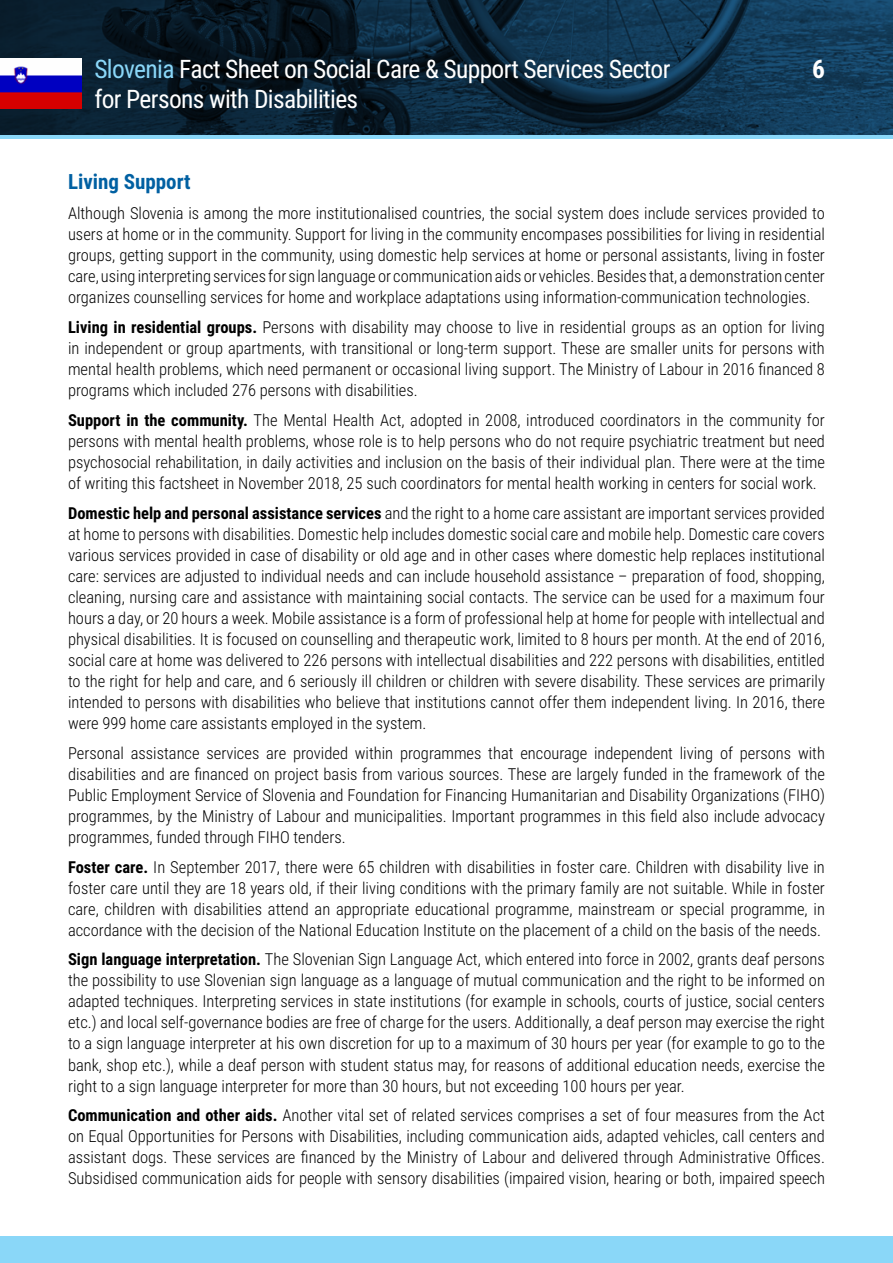
<style>
.page{position:relative;width:893px;height:1263px;background:#fff}
.page>*{position:absolute;margin:0;border:0;box-sizing:border-box;transform-origin:0 0}
.t1{font:25.5px "Roboto Condensed";letter-spacing:-.025em;color:#fff}
.t2{font:700 25.5px "Roboto Condensed";color:#fff}
.t3{font:700 21px "Roboto Condensed";color:#0060a2}
.t4{font:300 16.5px/21px "Roboto Condensed";color:#000;text-align:justify}
.s1{color:#8ad7f8}
.s2{font-weight:700}
</style>
<div class="page">
<svg style="left:0;top:0;width:893px;height:135px;background:#0c293d"></svg>
<div style="left:0;top:1237px;width:893px;height:26px;background:#8ad7f8"></div>
<hr style="left:0;top:135px;width:893px;height:3px;background:#8ad7f8">
<img style="left:0;top:59px;width:82px;height:49px">
<h1 class="t1" style="left:94px;top:51px;width:578px"><span class="s1">Slovenia</span> Fact Sheet on Social Care &amp; Support Services Sector</h1>
<h1 class="t2" style="left:812px;top:51px;width:14px">6</h1>
<h1 class="t1" style="left:94px;top:81px;width:265px">for Persons with Disabilities</h1>
<p class="t3" style="left:68px;top:167px;width:124px">Living Support</p>
<p class="t4" style="left:68px;top:202px;width:758px">Although Slovenia is among the more institutionalised countries, the social system does include services provided to users at home or in the community. Support for living in the community encompases possibilities for living in residential groups, getting support in the community, using domestic help services at home or personal assistants, living in foster care, using interpreting services for sign language or communication aids or vehicles. Besides that, a demonstration center organizes counselling services for home and workplace adaptations using information-communication technologies.</p>
<p class="t4" style="left:68px;top:316px;width:758px"><span class="s2">Living in residential groups.</span> Persons with disability may choose to live in residential groups as an option for living in independent or group apartments, with transitional or long-term support. These are smaller units for persons with mental health problems, which need permanent or occasional living support. The Ministry of Labour in 2016 financed 8 programs which included 276 persons with disabilities.</p>
<p class="t4" style="left:68px;top:409px;width:758px"><span class="s2">Support in the community.</span> The Mental Health Act, adopted in 2008, introduced coordinators in the community for persons with mental health problems, whose role is to help persons who do not require psychiatric treatment but need psychosocial rehabilitation, in daily activities and inclusion on the basis of their individual plan. There were at the time of writing this factsheet in November 2018, 25 such coordinators for mental health working in centers for social work.</p>
<p class="t4" style="left:68px;top:501px;width:758px"><span class="s2">Domestic help and personal assistance services</span> and the right to a home care assistant are important services provided at home to persons with disabilities. Domestic help includes domestic social care and mobile help. Domestic care covers various services provided in case of disability or old age and in other cases where domestic help replaces institutional care: services are adjusted to individual needs and can include household assistance – preparation of food, shopping, cleaning, nursing care and assistance with maintaining social contacts. The service can be used for a maximum four hours a day, or 20 hours a week. Mobile assistance is a form of professional help at home for people with intellectual and physical disabilities. It is focused on counselling and therapeutic work, limited to 8 hours per month. At the end of 2016, social care at home was delivered to 226 persons with intellectual disabilities and 222 persons with disabilities, entitled to the right for help and care, and 6 seriously ill children or children with severe disability. These services are primarily intended to persons with disabilities who believe that institutions cannot offer them independent living. In 2016, there were 999 home care assistants employed in the system.</p>
<p class="t4" style="left:68px;top:741px;width:758px">Personal assistance services are provided within programmes that encourage independent living of persons with disabilities and are financed on project basis from various sources. These are largely funded in the framework of the Public Employment Service of Slovenia and Foundation for Financing Humanitarian and Disability Organizations (FIHO) programmes, by the Ministry of Labour and municipalities. Important programmes in this field also include advocacy programmes, funded through FIHO tenders.</p>
<p class="t4" style="left:68px;top:855px;width:758px"><span class="s2">Foster care.</span> In September 2017, there were 65 children with disabilities in foster care. Children with disability live in foster care until they are 18 years old, if their living conditions with the primary family are not suitable. While in foster care, children with disabilities attend an appropriate educational programme, mainstream or special programme, in accordance with the decision of the National Education Institute on the placement of a child on the basis of the needs.</p>
<p class="t4" style="left:68px;top:948px;width:758px"><span class="s2">Sign language interpretation.</span> The Slovenian Sign Language Act, which entered into force in 2002, grants deaf persons the possibility to use Slovenian sign language as a language of mutual communication and the right to be informed on adapted techniques. Interpreting services in state institutions (for example in schools, courts of justice, social centers etc.) and local self-governance bodies are free of charge for the users. Additionally, a deaf person may exercise the right to a sign language interpreter at his own discretion for up to a maximum of 30 hours per year (for example to go to the bank, shop etc.), while a deaf person with student status may, for reasons of additional education needs, exercise the right to a sign language interpreter for more than 30 hours, but not exceeding 100 hours per year.</p>
<p class="t4" style="left:68px;top:1104px;width:758px"><span class="s2">Communication and other aids.</span> Another vital set of related services comprises a set of four measures from the Act on Equal Opportunities for Persons with Disabilities, including communication aids, adapted vehicles, call centers and assistant dogs. These services are financed by the Ministry of Labour and delivered through Administrative Offices.<br>Subsidised communication aids for people with sensory disabilities (impaired vision, hearing or both, impaired speech</p>
</div>
